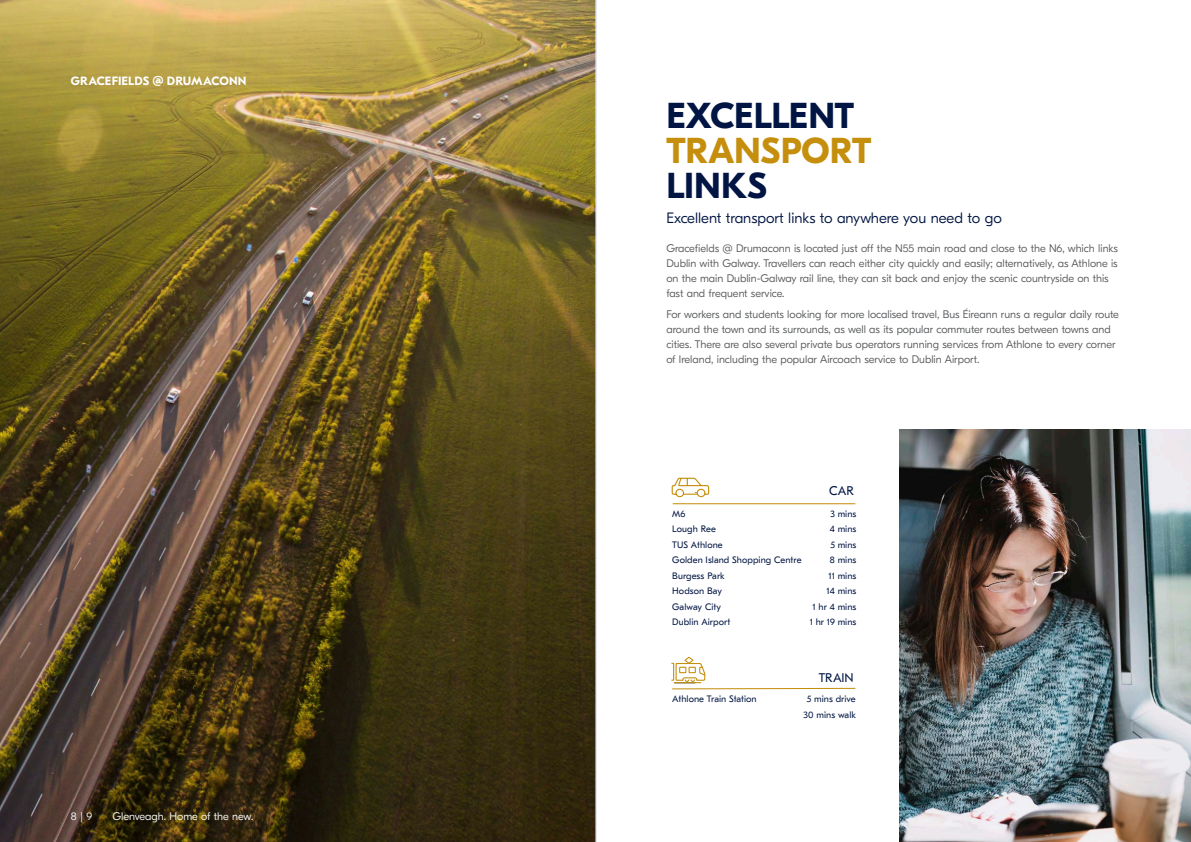
<style>
.page{position:relative;width:1191px;height:842px;background:#fff}
.page>*{position:absolute;margin:0;border:0;box-sizing:border-box;transform-origin:0 0}
.t1{font:700 36px "GT Eesti Pro Display";color:#001543}
.t2{font:700 36px "GT Eesti Pro Display";color:#c58f0d}
.t3{font:300 15px "GT Eesti Pro Display";color:#001543}
.t4{font:12.6px "GT Eesti Pro Text";letter-spacing:-.005em;color:#001543}
.t5{font:700 12px "GT Eesti Pro Text";letter-spacing:.01em;color:#fff}
.t6{font:300 11px/15px "GT Eesti Pro Display";color:#57595b}
.t7{font:300 11px "GT Eesti Pro Display";color:#fff}
.t8{font:9.3px/15.5px "GT Eesti Pro Text";letter-spacing:.005em;color:#001543;text-align:center}
</style>
<div class="page">
<img style="left:0;top:0;width:596px;height:842px">
<hr style="left:673px;top:503px;width:182px;height:1px;background:#c58f0d">
<svg style="left:671px;top:656px;width:185px;height:34px"></svg>
<svg style="left:671px;top:477px;width:39px;height:21px"></svg>
<img style="left:899px;top:429px;width:292px;height:413px">
<p class="t5" style="left:71px;top:74px;width:177px">GRACEFIELDS @ DRUMACONN</p>
<p class="t7" style="left:71px;top:810px;width:23px">8 | 9</p>
<p class="t7" style="left:112px;top:810px;width:142px">Glenveagh. Home of the new.</p>
<h1 class="t1" style="left:666px;top:96px;width:189px">EXCELLENT</h1>
<h1 class="t2" style="left:666px;top:131px;width:206px">TRANSPORT</h1>
<h1 class="t1" style="left:666px;top:166px;width:102px">LINKS</h1>
<h2 class="t3" style="left:666px;top:209px;width:337px">Excellent transport links to anywhere you need to go</h2>
<p class="t6" style="left:666px;top:241px;width:453px">Gracefields @ Drumaconn is located just off the N55 main road and close to the N6, which links Dublin with Galway. Travellers can reach either city quickly and easily; alternatively, as Athlone is on the main Dublin-Galway rail line, they can sit back and enjoy the scenic countryside on this fast and frequent service.</p>
<p class="t6" style="left:666px;top:306px;width:454px">For workers and students looking for more localised travel, Bus Éireann runs a regular daily route around the town and its surrounds, as well as its popular commuter routes between towns and cities. There are also several private bus operators running services from Athlone to every corner of Ireland, including the popular Aircoach service to Dublin Airport.</p>
<p class="t4" style="left:829px;top:483px;width:26px">CAR</p>
<p class="t8" style="left:672px;top:506px;width:15px">M6</p>
<p class="t8" style="left:830px;top:506px;width:28px">3 mins</p>
<p class="t8" style="left:672px;top:521px;width:45px">Lough Ree</p>
<p class="t8" style="left:829px;top:521px;width:28px">4 mins</p>
<p class="t8" style="left:672px;top:537px;width:52px">TUS Athlone</p>
<p class="t8" style="left:830px;top:537px;width:28px">5 mins</p>
<p class="t8" style="left:672px;top:552px;width:131px">Golden Island Shopping Centre</p>
<p class="t8" style="left:830px;top:552px;width:28px">8 mins</p>
<p class="t8" style="left:672px;top:568px;width:54px">Burgess Park</p>
<p class="t8" style="left:828px;top:568px;width:29px">11 mins</p>
<p class="t8" style="left:672px;top:583px;width:51px">Hodson Bay</p>
<p class="t8" style="left:826px;top:583px;width:31px">14 mins</p>
<p class="t8" style="left:672px;top:599px;width:50px">Galway City</p>
<p class="t8" style="left:812px;top:599px;width:45px">1 hr 4 mins</p>
<p class="t8" style="left:672px;top:614px;width:60px">Dublin Airport</p>
<p class="t8" style="left:809px;top:614px;width:48px">1 hr 19 mins</p>
<p class="t4" style="left:819px;top:671px;width:36px">TRAIN</p>
<p class="t8" style="left:672px;top:691px;width:86px">Athlone Train Station</p>
<p class="t8" style="left:803px;top:691px;width:54px">5 mins drive<br>30 mins walk</p>
</div>
